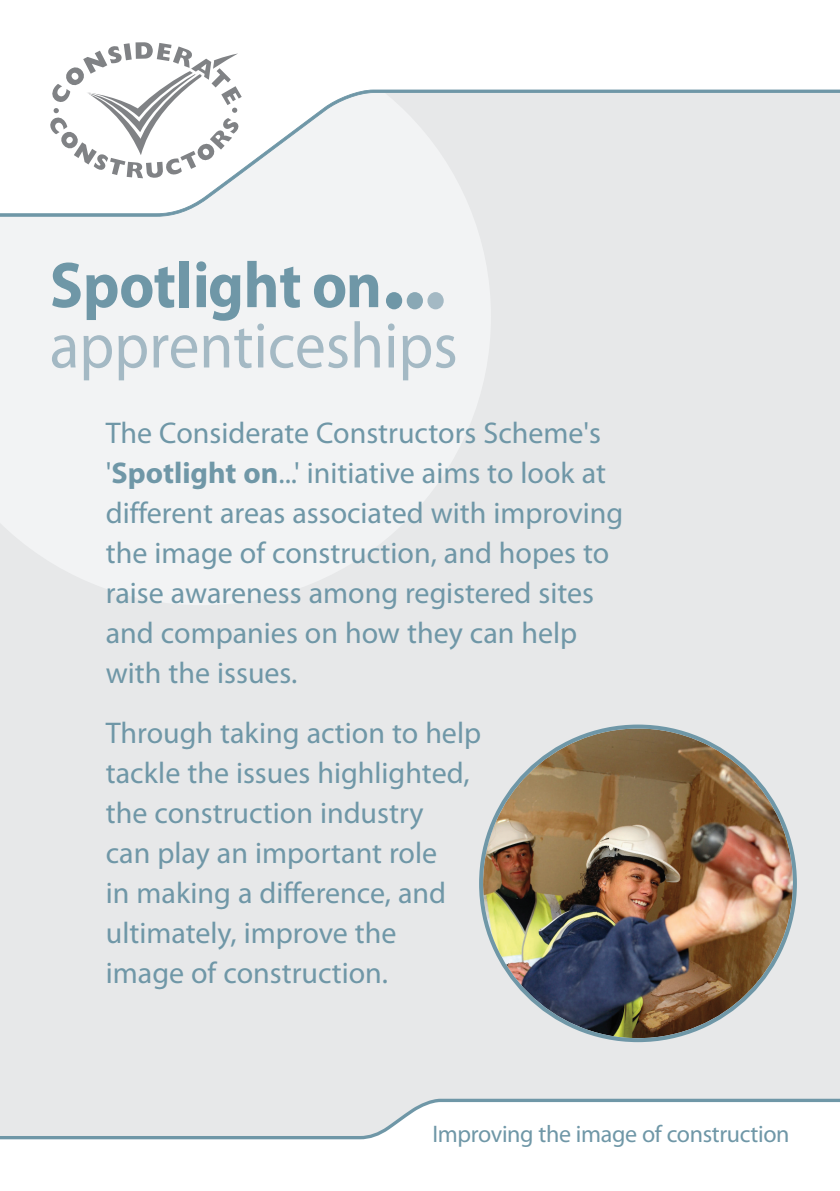
<style>
.page{position:relative;width:840px;height:1191px;background:#fff}
.page>*{position:absolute;margin:0;border:0;box-sizing:border-box;transform-origin:0 0}
.t1{font:65.2px "Myriad Pro";color:#a4b9c4;scale:.94 1}
.t2{font:700 65.2px "Myriad Pro";letter-spacing:-.005em;color:#6f97a7;scale:.94 1}
.t3{font:30px/40px "Myriad Pro";color:#6f97a7}
.t4{font:24px "Myriad Pro";letter-spacing:-.015em;color:#6f97a7}
.s1{font-weight:700}
</style>
<div class="page">
<div style="left:0;top:57px;width:839px;height:1134px;background:#e7e8e9"></div>
<svg style="left:0;top:1098px;width:839px;height:93px;fill:#fff"></svg>
<svg style="left:0;top:217px;width:490px;height:388px;fill:#f2f3f4"></svg>
<div style="left:386px;top:292px;width:16px;height:17px;background:#6f97a7;border-radius:50%"></div>
<div style="left:406px;top:292px;width:16px;height:17px;background:#89a8b5;border-radius:50%"></div>
<div style="left:427px;top:292px;width:16px;height:17px;background:#a4b9c4;border-radius:50%"></div>
<svg style="left:0;top:57px;width:839px;height:160px"></svg>
<svg style="left:47px;top:42px;width:196px;height:138px;background:#e4e5e5"></svg>
<img style="left:479px;top:724px;width:317px;height:318px">
<h1 class="t2" style="left:50px;top:261px;width:354px">Spotlight on</h1>
<h1 class="t1" style="left:50px;top:321px;width:435px">apprenticeships</h1>
<p class="t3" style="left:106px;top:415px;width:518px">The Considerate Constructors Scheme's '<span class="s1">Spotlight on</span>...' initiative aims to look at different areas associated with improving the image of construction, and hopes to raise awareness among registered sites and companies on how they can help with the issues.</p>
<p class="t3" style="left:106px;top:715px;width:377px">Through taking action to help tackle the issues highlighted, the construction industry<br>can play an important role<br>in making a difference, and ultimately, improve the image of construction.</p>
<p class="t4" style="left:432px;top:1124px;width:358px">Improving the image of construction</p>
</div>
